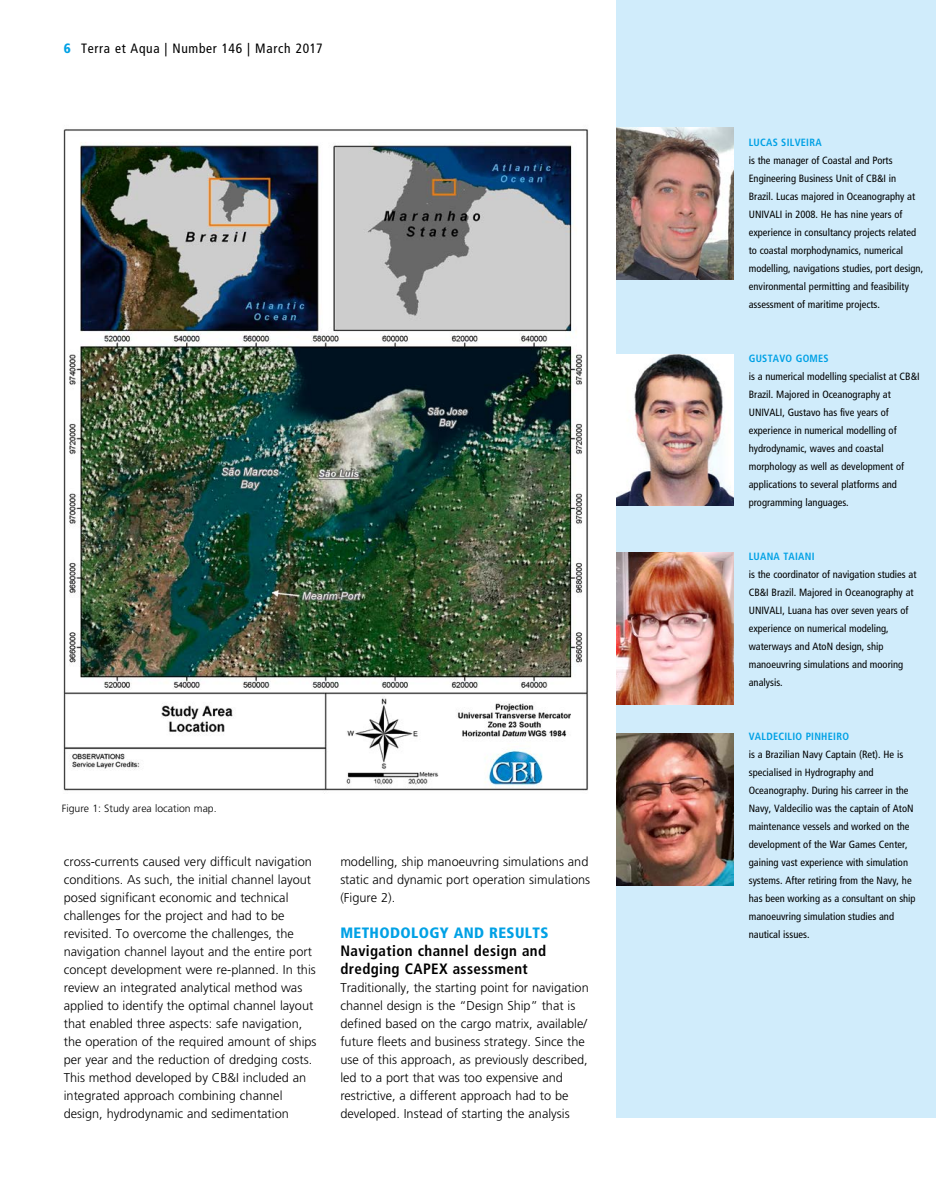
<style>
.page{position:relative;width:936px;height:1191px;background:#fff}
.page>*{position:absolute;margin:0;border:0;box-sizing:border-box;transform-origin:0 0}
.t1{font:700 condensed 15px/18px "Frutiger LT Std";letter-spacing:.025em;color:#000}
.t2{font:900 condensed 15px "Frutiger LT Std";letter-spacing:.025em;color:#00a1e5}
.t3{font:condensed 13.5px "Frutiger LT Std";letter-spacing:.05em;color:#000}
.t4{font:300 12.75px/18px "Frutiger LT Std";color:#000}
.t5{font:condensed 10.5px/18px "Frutiger LT Std";color:#000}
.t6{font:700 condensed 10.5px "Frutiger LT Std";letter-spacing:.025em;color:#00a1e5}
.t7{font:300 10.5px "Frutiger LT Std";color:#000}
.s1{font-weight:900;color:#00a1e5}
</style>
<div class="page">
<div style="left:617px;top:0;width:318px;height:1118px;background:#d0ecfb"></div>
<hr style="left:935px;top:0;width:1px;height:880px;background:#d0ecfb">
<img style="left:617px;top:354px;width:116px;height:152px">
<img style="left:617px;top:552px;width:116px;height:152px">
<img style="left:617px;top:733px;width:116px;height:152px">
<hr style="left:935px;top:128px;width:1px;height:151px;background:#fff">
<img style="left:617px;top:128px;width:116px;height:151px">
<img style="left:63px;top:129px;width:525px;height:665px">
<p class="t3" style="left:64px;top:40px;width:260px"><span class="s1">6</span> Terra et Aqua | Number 146 | March 2017</p>
<p class="t7" style="left:62px;top:802px;width:156px">Figure 1: Study area location map.</p>
<p class="t4" style="left:64px;top:852px;width:254px">cross-currents caused very difficult navigation conditions. As such, the initial channel layout posed significant economic and technical challenges for the project and had to be revisited. To overcome the challenges, the navigation channel layout and the entire port concept development were re-planned. In this review an integrated analytical method was applied to identify the optimal channel layout that enabled three aspects: safe navigation, the operation of the required amount of ships per year and the reduction of dredging costs.<br>This method developed by CB&amp;I included an integrated approach combining channel design, hydrodynamic and sedimentation</p>
<p class="t4" style="left:340px;top:852px;width:251px">modelling, ship manoeuvring simulations and static and dynamic port operation simulations (Figure 2).</p>
<h1 class="t2" style="left:340px;top:923px;width:209px">METHODOLOGY AND RESULTS</h1>
<h1 class="t1" style="left:340px;top:941px;width:207px">Navigation channel design and dredging CAPEX assessment</h1>
<p class="t4" style="left:340px;top:978px;width:250px">Traditionally, the starting point for navigation channel design is the “Design Ship” that is defined based on the cargo matrix, available/ future fleets and business strategy. Since the use of this approach, as previously described, led to a port that was too expensive and restrictive, a different approach had to be developed. Instead of starting the analysis</p>
<p class="t6" style="left:748px;top:136px;width:74px">LUCAS SILVEIRA</p>
<p class="t5" style="left:748px;top:151px;width:176px">is the manager of Coastal and Ports Engineering Business Unit of CB&amp;I in Brazil. Lucas majored in Oceanography at UNIVALI in 2008. He has nine years of experience in consultancy projects related to coastal morphodynamics, numerical modelling, navigations studies, port design, environmental permitting and feasibility assessment of maritime projects.</p>
<p class="t6" style="left:748px;top:352px;width:81px">GUSTAVO GOMES</p>
<p class="t5" style="left:748px;top:367px;width:172px">is a numerical modelling specialist at CB&amp;I Brazil. Majored in Oceanography at UNIVALI, Gustavo has five years of experience in numerical modelling of hydrodynamic, waves and coastal morphology as well as development of applications to several platforms and programming languages.</p>
<p class="t6" style="left:748px;top:550px;width:67px">LUANA TAIANI</p>
<p class="t5" style="left:748px;top:565px;width:169px">is the coordinator of navigation studies at CB&amp;I Brazil. Majored in Oceanography at UNIVALI, Luana has over seven years of experience on numerical modeling, waterways and AtoN design, ship manoeuvring simulations and mooring analysis.</p>
<p class="t6" style="left:748px;top:730px;width:102px">VALDECILIO PINHEIRO</p>
<p class="t5" style="left:748px;top:745px;width:168px">is a Brazilian Navy Captain (Ret). He is specialised in Hydrography and Oceanography. During his carreer in the Navy, Valdecilio was the captain of AtoN maintenance vessels and worked on the development of the War Games Center, gaining vast experience with simulation systems. After retiring from the Navy, he has been working as a consultant on ship manoeuvring simulation studies and nautical issues.</p>
</div>
